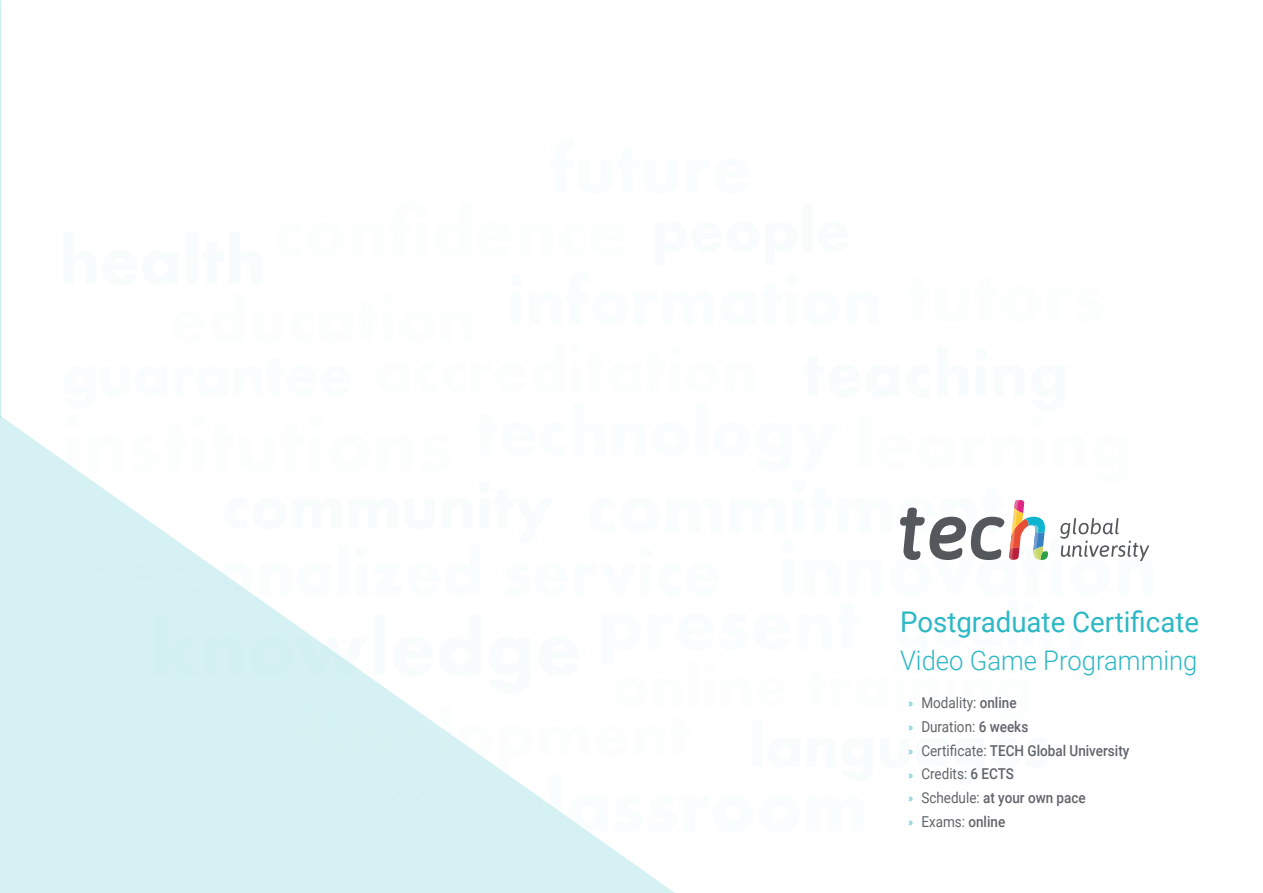
<style>
.page{position:relative;width:1263px;height:893px;background:#fff}
.page>*{position:absolute;margin:0;border:0;box-sizing:border-box;transform-origin:0 0}
.t1{font:28.5px "Roboto";color:#2db8c5}
.t2{font:300 27px "Roboto";color:#2db8c5;scale:.95 1}
.t3{font:500 15px/23.7px "Roboto";color:#61646a;scale:.9 1}
.s1{font-family:"Myriad Pro";font-weight:400;font-size:12px;color:#2db8c5}
.s2{font-weight:400}
</style>
<div class="page">
<div style="left:0;top:416px;width:675px;height:477px;background:#d5f1f3"></div>
<svg style="left:63px;top:416px;width:1087px;height:417px"></svg>
<h1 class="t1" style="left:900px;top:602px;width:301px">Postgraduate Certificate</h1>
<h2 class="t2" style="left:900px;top:641px;width:315px">Video Game Programming</h2>
<p class="t3" style="left:908px;top:690px;width:247px"><span class="s1">»</span> <span class="s2">Modality:</span> online<br><span class="s1">»</span> <span class="s2">Duration:</span> 6 weeks<br><span class="s1">»</span> <span class="s2">Certificate:</span> TECH Global University <span class="s1">»</span> <span class="s2">Credits:</span> 6 ECTS<br><span class="s1">»</span> <span class="s2">Schedule:</span> at your own pace<br><span class="s1">»</span> <span class="s2">Exams:</span> online</p>
</div>
